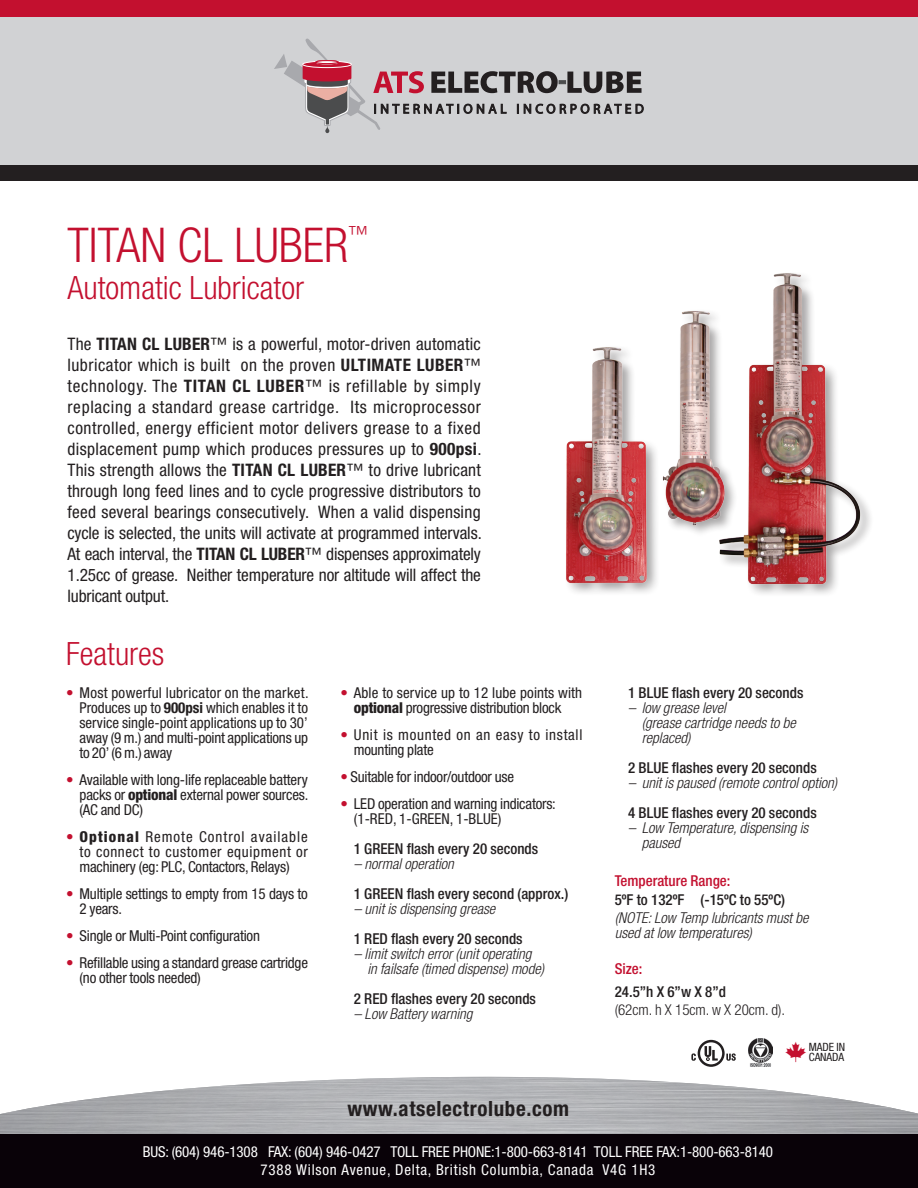
<style>
.page{position:relative;width:918px;height:1188px;background:#fff}
.page>*{position:absolute;margin:0;border:0;box-sizing:border-box;transform-origin:0 0}
.t1{font:300 condensed 48px "Helvetica Neue";color:#c3102f}
.t2{font:300 condensed 32.1px "Helvetica Neue";color:#c3102f}
.t3{font:700 condensed 21px "Helvetica Neue";letter-spacing:.03em;color:#231f20}
.t4{font:300 condensed 21px "Helvetica Neue";color:#c3102f}
.t5{font:condensed 17.25px/21px "Helvetica Neue";letter-spacing:-.005em;color:#231f20;text-align:justify}
.t6{font:condensed 15px/15px "Helvetica Neue";letter-spacing:-.015em;color:#231f20;text-align:justify}
.t7{font:italic 300 condensed 15px/15px "Helvetica Neue";color:#231f20}
.t8{font:500 condensed 15px "Helvetica Neue";color:#231f20}
.t9{font:condensed 15px/18px "Helvetica Neue";letter-spacing:-.01em;color:#fff;text-align:center}
.t10{font:condensed 15px/15px "Helvetica Neue";letter-spacing:.045em;color:#231f20}
.t11{font:300 condensed 15px "Helvetica Neue";color:#231f20}
.t12{font:500 condensed 15px "Helvetica Neue";color:#c3102f}
.t13{font:condensed 11.4px/10.1px "Helvetica Neue";letter-spacing:-.01em;color:#231f20;text-align:right}
.s1{font-weight:700}
.s2{font-weight:500;color:#c3102f}
.s3{color:#c3102f}
.s4{font-weight:800}
.s5{font-family:"Carta";font-stretch:normal;font-size:22.8px;color:#c3102f}
</style>
<div class="page">
<div style="left:0;top:11px;width:918px;height:169px;background:#d1d2d4"></div>
<div style="left:0;top:0;width:918px;height:16px;background:#c3102f"></div>
<svg style="left:274px;top:38px;width:370px;height:95px"></svg>
<hr style="left:316px;top:61px;width:22px;height:3px;background:#fff;border-radius:50%">
<div style="left:316px;top:60px;width:22px;height:4px;border:1px solid #c3102f;border-radius:50%"></div>
<div style="left:0;top:165px;width:918px;height:15px;background:#231f20"></div>
<div style="left:0;top:1134px;width:918px;height:54px;background:#090208"></div>
<img style="left:680px;top:273px;width:191px;height:318px">
<div style="left:563px;top:345px;width:123px;height:345px;background:#231f20;opacity:.4"></div>
<img style="left:563px;top:345px;width:96px;height:246px">
<img style="left:749px;top:1039px;width:24px;height:27px">
<svg style="left:726px;top:1053px;width:10px;height:8px"></svg>
<svg style="left:698px;top:1040px;width:27px;height:27px"></svg>
<svg style="left:700px;top:1042px;width:22px;height:22px"></svg>
<svg style="left:705px;top:1046px;width:13px;height:15px"></svg>
<svg style="left:691px;top:1053px;width:5px;height:8px"></svg>
<h1 class="t1" style="left:68px;top:217px;width:279px">TITAN CL LUBER</h1>
<p class="t4" style="left:348px;top:221px;width:22px">™</p>
<h2 class="t2" style="left:68px;top:269px;width:238px">Automatic Lubricator</h2>
<p class="t5" style="left:68px;top:333px;width:416px">The <span class="s1">TITAN CL LUBER</span>™ is a powerful, motor-driven automatic lubricator which is built on the proven <span class="s1">ULTIMATE LUBER</span>™ technology. The <span class="s1">TITAN CL LUBER</span>™ is refillable by simply replacing a standard grease cartridge. Its microprocessor controlled, energy efficient motor delivers grease to a fixed displacement pump which produces pressures up to <span class="s1">900psi</span>.<br>This strength allows the <span class="s1">TITAN CL LUBER</span>™ to drive lubricant through long feed lines and to cycle progressive distributors to feed several bearings consecutively. When a valid dispensing cycle is selected, the units will activate at programmed intervals.<br>At each interval, the <span class="s1">TITAN CL LUBER</span>™ dispenses approximately 1.25cc of grease. Neither temperature nor altitude will affect the lubricant output.</p>
<h2 class="t2" style="left:66px;top:635px;width:100px">Features</h2>
<p class="t6" style="left:80px;top:685px;width:231px;text-indent:-14px"><span class="s2">•</span> Most powerful lubricator on the market.<br>Produces up to <span class="s1">900psi</span> which enables it to service single-point applications up to 30’ away (9 m.) and multi-point applications up to 20’ (6 m.) away</p>
<p class="t6" style="left:80px;top:772px;width:230px;text-indent:-14px"><span class="s3">•</span> Available with long-life replaceable battery packs or <span class="s4">optional</span> external power sources. (AC and DC)</p>
<p class="t6" style="left:80px;top:829px;width:230px;text-indent:-14px"><span class="s3">•</span> <span class="s4">Optional</span> Remote Control available to connect to customer equipment or machinery (eg: PLC, Contactors, Relays)</p>
<p class="t6" style="left:80px;top:886px;width:230px;text-indent:-14px"><span class="s3">•</span> Multiple settings to empty from 15 days to<br>2 years.</p>
<p class="t6" style="left:66px;top:928px;width:195px"><span class="s3">•</span> Single or Multi-Point configuration</p>
<p class="t6" style="left:80px;top:955px;width:230px;text-indent:-14px"><span class="s3">•</span> Refillable using a standard grease cartridge (no other tools needed)</p>
<p class="t6" style="left:340px;top:685px;width:243px;text-align:center"><span class="s3">•</span> Able to service up to 12 lube points with <span class="s4">optional</span> progressive distribution block</p>
<p class="t10" style="left:354px;top:727px;width:230px;text-indent:-14px"><span class="s3">•</span> Unit is mounted on an easy to install mounting plate</p>
<p class="t6" style="left:340px;top:769px;width:175px"><span class="s3">•</span> Suitable for indoor/outdoor use</p>
<p class="t6" style="left:354px;top:796px;width:203px;text-indent:-14px"><span class="s3">•</span> LED operation and warning indicators: (1-red, 1-green</p>
<p class="t6" style="left:450px;top:811px;width:27px">, 1-blue</p>
<p class="t6" style="left:498px;top:811px;width:5px">)</p>
<p class="t8" style="left:354px;top:840px;width:186px">1 GREEN flash every 20 seconds</p>
<p class="t7" style="left:354px;top:856px;width:102px">– normal operation</p>
<p class="t8" style="left:354px;top:885px;width:216px">1 GREEN flash every second (approx.)</p>
<p class="t7" style="left:354px;top:901px;width:143px">– unit is dispensing grease</p>
<p class="t8" style="left:354px;top:930px;width:170px">1 RED flash every 20 seconds</p>
<p class="t7" style="left:367px;top:946px;width:178px;text-indent:-14px">– limit switch error (unit operating in failsafe (timed dispense) mode)</p>
<p class="t8" style="left:354px;top:990px;width:184px">2 RED flashes every 20 seconds</p>
<p class="t7" style="left:354px;top:1006px;width:120px">– Low Battery warning</p>
<p class="t8" style="left:628px;top:684px;width:177px">1 BLUE flash every 20 seconds</p>
<p class="t7" style="left:642px;top:700px;width:156px;text-indent:-14px">– low grease level<br>(grease cartridge needs to be replaced)</p>
<p class="t8" style="left:628px;top:759px;width:190px">2 BLUE flashes every 20 seconds</p>
<p class="t7" style="left:628px;top:775px;width:210px">– unit is paused (remote control option)</p>
<p class="t8" style="left:628px;top:804px;width:190px">4 BLUE flashes every 20 seconds</p>
<p class="t7" style="left:642px;top:820px;width:168px;text-indent:-14px">– Low Temperature, dispensing is paused</p>
<p class="t12" style="left:615px;top:871px;width:117px">Temperature Range:</p>
<p class="t8" style="left:615px;top:891px;width:172px">5ºF to 132ºF (-15ºC to 55ºC)</p>
<p class="t7" style="left:615px;top:910px;width:195px">(NOTE: Low Temp lubricants must be used at low temperatures)</p>
<p class="t12" style="left:615px;top:960px;width:29px">Size:</p>
<p class="t8" style="left:615px;top:983px;width:113px">24.5”h X 6”w X 8”d</p>
<p class="t11" style="left:615px;top:1001px;width:172px">(62cm. h X 15cm. w X 20cm. d).</p>
<p class="t13" style="left:785px;top:1042px;width:62px"><span class="s5">W</span> MADE IN<br>CANADA</p>
<p class="t3" style="left:347px;top:1096px;width:223px">www.atselectrolube.com</p>
<p class="t9" style="left:143px;top:1142px;width:632px">BUS: (604) 946-1308 FAX: (604) 946-0427 TOLL FREE PHONE:1-800-663-8141 TOLL FREE FAX:1-800-663-8140<br>7388 Wilson Avenue, Delta, British Columbia, Canada V4G 1H3</p>
</div>
